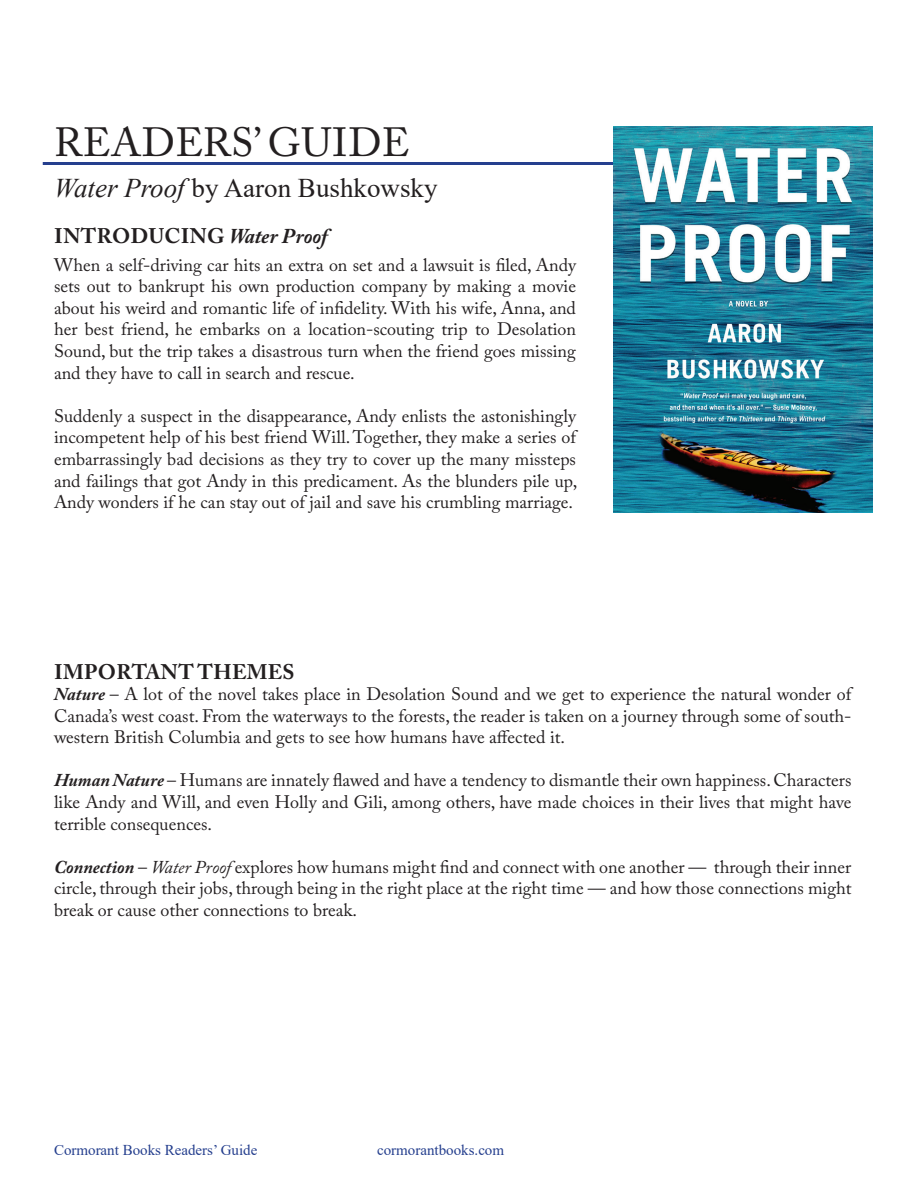
<style>
.page{position:relative;width:918px;height:1188px;background:#fff}
.page>*{position:absolute;margin:0;border:0;box-sizing:border-box;transform-origin:0 0}
.t1{font:40.5px "Adobe Caslon Pro";letter-spacing:.015em;color:#231f20}
.t2{font:27px "Times New Roman";color:#231f20}
.t3{font:700 21px "Adobe Caslon Pro";letter-spacing:.015em;color:#231f20}
.t4{font:18px/21.6px "Adobe Caslon Pro";color:#231f20;text-align:justify}
.t5{font:15px "Times New Roman";color:#253f8e}
.s1{font-style:italic}
.s2{font-weight:700;font-style:italic}
</style>
<div class="page">
<hr style="left:43px;top:162px;width:830px;height:3px;background:#253f8e">
<img style="left:614px;top:126px;width:259px;height:387px">
<h1 class="t1" style="left:54px;top:118px;width:357px">READERS’ GUIDE</h1>
<h2 class="t2" style="left:54px;top:169px;width:385px"><span class="s1">Water Proof</span> by Aaron Bushkowsky</h2>
<p class="t3" style="left:54px;top:223px;width:275px">INTRODUCING <span class="s1">Water Proof</span></p>
<p class="t4" style="left:54px;top:254px;width:524px">When a self-driving car hits an extra on set and a lawsuit is filed, Andy sets out to bankrupt his own production company by making a movie about his weird and romantic life of infidelity. With his wife, Anna, and her best friend, he embarks on a location-scouting trip to Desolation Sound, but the trip takes a disastrous turn when the friend goes missing and they have to call in search and rescue.</p>
<p class="t4" style="left:54px;top:405px;width:525px">Suddenly a suspect in the disappearance, Andy enlists the astonishingly incompetent help of his best friend Will. Together, they make a series of embarrassingly bad decisions as they try to cover up the many missteps and failings that got Andy in this predicament. As the blunders pile up, Andy wonders if he can stay out of jail and save his crumbling marriage.</p>
<p class="t3" style="left:54px;top:659px;width:242px">IMPORTANT THEMES</p>
<p class="t4" style="left:54px;top:683px;width:799px"><span class="s2">Nature</span> – A lot of the novel takes place in Desolation Sound and we get to experience the natural wonder of Canada’s west coast. From the waterways to the forests, the reader is taken on a journey through some of south&shy;western British Columbia and gets to see how humans have affected it.</p>
<p class="t4" style="left:54px;top:769px;width:799px"><span class="s2">Human Nature</span> – Humans are innately flawed and have a tendency to dismantle their own happiness. Characters like Andy and Will, and even Holly and Gili, among others, have made choices in their lives that might have terrible consequences.</p>
<p class="t4" style="left:54px;top:856px;width:799px"><span class="s2">Connection</span> – <span class="s1">Water Proof</span> explores how humans might find and connect with one another — through their inner circle, through their jobs, through being in the right place at the right time — and how those connections might break or cause other connections to break.</p>
<p class="t5" style="left:54px;top:1140px;width:205px">Cormorant Books Readers’ Guide</p>
<p class="t5" style="left:377px;top:1140px;width:129px">cormorantbooks.com</p>
</div>
